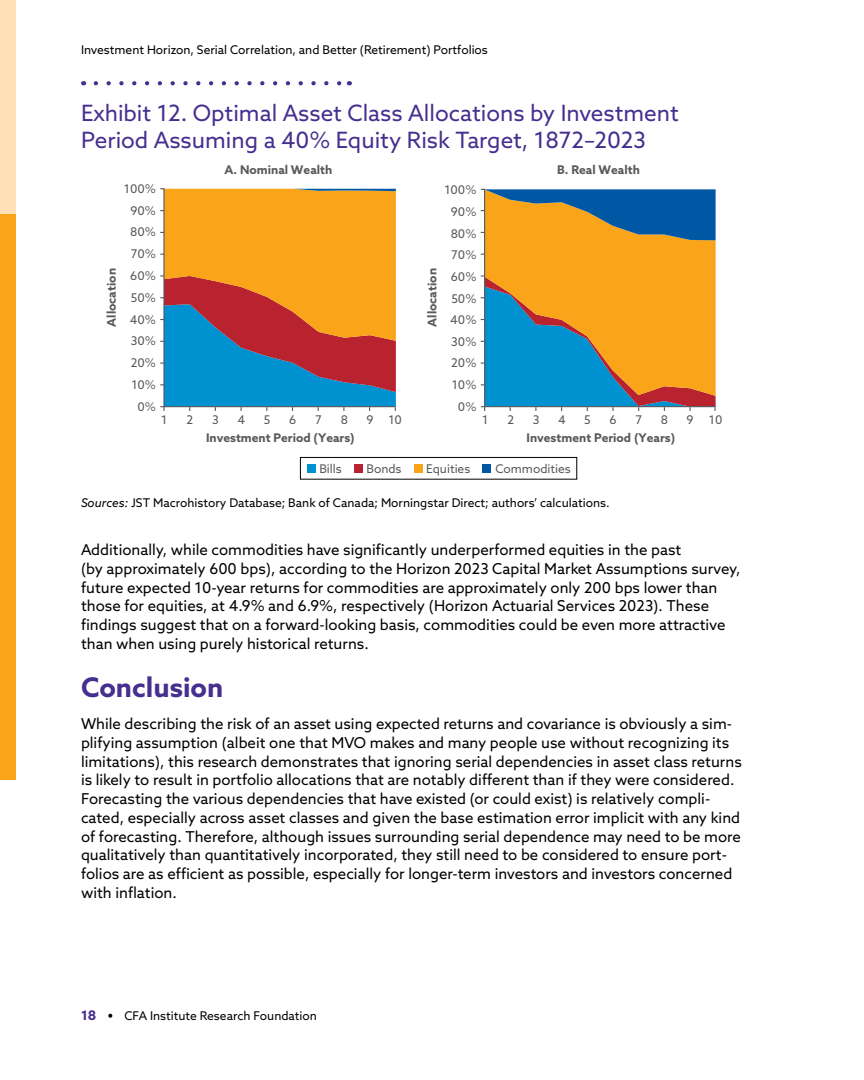
<style>
.page{position:relative;width:864px;height:1080px;background:#fff}
.page>*{position:absolute;margin:0;border:0;box-sizing:border-box;transform-origin:0 0}
.t1{font:700 27px "Azo Sans";color:#452f8f}
.Figure_Title{font:22.5px/27px "Azo Sans";color:#452f8f}
.Para{font:15px/18.8px "Azo Sans";color:#000}
.t2{font:700 13.2px "Azo Sans";color:#452f8f}
.Figure_Notes{font:12px "Azo Sans";color:#000}
.t3{font:12px "Azo Sans";color:#58595b}
.t4{font:700 12px "Azo Sans";color:#58595b}
.s1{font-style:italic}
</style>
<div class="page">
<div style="left:0;top:214px;width:16px;height:566px;background:#faa41a"></div>
<div style="left:0;top:0;width:16px;height:214px;background:#ffe0b7"></div>
<svg style="left:108px;top:1014px;width:4px;height:4px"></svg>
<svg style="left:96px;top:81px;width:246px;height:4px"></svg>
<svg style="left:160px;top:188px;width:236px;height:223px;background:#b18750"></svg>
<svg style="left:480px;top:188px;width:236px;height:223px;background:#a1945d"></svg>
<div style="left:307px;top:464px;width:9px;height:9px;background:#0091d1"></div>
<div style="left:354px;top:464px;width:9px;height:9px;background:#b8232f"></div>
<div style="left:414px;top:464px;width:9px;height:9px;background:#faa41a"></div>
<div style="left:482px;top:464px;width:9px;height:9px;background:#0058a4"></div>
<div style="left:300px;top:457px;width:277px;height:23px;border:1px solid #000"></div>
<p class="Figure_Notes" style="left:81px;top:42px;width:408px">Investment Horizon, Serial Correlation, and Better (Retirement) Portfolios</p>
<p class="Figure_Title" style="left:81px;top:99px;width:600px">Exhibit 12. Optimal Asset Class Allocations by Investment<br>Period Assuming a 40% Equity Risk Target, 1872–2023</p>
<p class="t4" style="left:104px;top:327px;width:60px;rotate:-90deg">Allocation</p>
<p class="t3" style="left:124px;top:181px;width:34px">100%</p>
<p class="t3" style="left:130px;top:202px;width:27px">90%</p>
<p class="t3" style="left:130px;top:224px;width:27px">80%</p>
<p class="t3" style="left:131px;top:246px;width:27px">70%</p>
<p class="t3" style="left:130px;top:268px;width:27px">60%</p>
<p class="t3" style="left:131px;top:290px;width:27px">50%</p>
<p class="t3" style="left:130px;top:311px;width:28px">40%</p>
<p class="t3" style="left:131px;top:333px;width:27px">30%</p>
<p class="t3" style="left:131px;top:355px;width:27px">20%</p>
<p class="t3" style="left:131px;top:377px;width:26px">10%</p>
<p class="t3" style="left:137px;top:399px;width:20px">0%</p>
<p class="t4" style="left:225px;top:162px;width:109px">A. Nominal Wealth</p>
<p class="t3" style="left:161px;top:412px;width:8px">1</p>
<p class="t3" style="left:187px;top:412px;width:8px">2</p>
<p class="t3" style="left:212px;top:412px;width:8px">3</p>
<p class="t3" style="left:238px;top:412px;width:9px">4</p>
<p class="t3" style="left:264px;top:412px;width:8px">5</p>
<p class="t3" style="left:289px;top:412px;width:9px">6</p>
<p class="t3" style="left:315px;top:412px;width:8px">7</p>
<p class="t3" style="left:341px;top:412px;width:9px">8</p>
<p class="t3" style="left:367px;top:412px;width:9px">9</p>
<p class="t4" style="left:206px;top:430px;width:150px">Investment Period (Years)</p>
<p class="t3" style="left:389px;top:412px;width:15px">10</p>
<p class="t4" style="left:424px;top:327px;width:60px;rotate:-90deg">Allocation</p>
<p class="t3" style="left:444px;top:182px;width:34px">100%</p>
<p class="t3" style="left:451px;top:204px;width:27px">90%</p>
<p class="t3" style="left:451px;top:225px;width:27px">80%</p>
<p class="t3" style="left:451px;top:247px;width:27px">70%</p>
<p class="t3" style="left:451px;top:269px;width:27px">60%</p>
<p class="t3" style="left:451px;top:290px;width:27px">50%</p>
<p class="t3" style="left:450px;top:312px;width:28px">40%</p>
<p class="t3" style="left:451px;top:334px;width:27px">30%</p>
<p class="t3" style="left:451px;top:355px;width:27px">20%</p>
<p class="t3" style="left:452px;top:377px;width:26px">10%</p>
<p class="t3" style="left:458px;top:399px;width:20px">0%</p>
<p class="t4" style="left:557px;top:162px;width:84px">B. Real Wealth</p>
<p class="t3" style="left:482px;top:412px;width:8px">1</p>
<p class="t3" style="left:507px;top:412px;width:8px">2</p>
<p class="t3" style="left:533px;top:412px;width:8px">3</p>
<p class="t3" style="left:558px;top:412px;width:9px">4</p>
<p class="t3" style="left:584px;top:412px;width:8px">5</p>
<p class="t3" style="left:610px;top:412px;width:9px">6</p>
<p class="t3" style="left:635px;top:412px;width:8px">7</p>
<p class="t3" style="left:661px;top:412px;width:9px">8</p>
<p class="t3" style="left:687px;top:412px;width:9px">9</p>
<p class="t3" style="left:709px;top:412px;width:15px">10</p>
<p class="t4" style="left:527px;top:430px;width:150px">Investment Period (Years)</p>
<p class="t3" style="left:319px;top:461px;width:24px">Bills</p>
<p class="t3" style="left:366px;top:461px;width:37px">Bonds</p>
<p class="t3" style="left:426px;top:461px;width:46px">Equities</p>
<p class="t3" style="left:495px;top:461px;width:77px">Commodities</p>
<p class="Figure_Notes" style="left:81px;top:495px;width:530px"><span class="s1">Sources:</span> JST Macrohistory Database; Bank of Canada; Morningstar Direct; authors’ calculations.</p>
<p class="Para" style="left:81px;top:540px;width:661px">Additionally, while commodities have significantly underperformed equities in the past<br>(by approximately 600 bps), according to the Horizon 2023 Capital Market Assumptions survey, future expected 10-year returns for commodities are approximately only 200 bps lower than those for equities, at 4.9% and 6.9%, respectively (Horizon Actuarial Services 2023). These findings suggest that on a forward-looking basis, commodities could be even more attractive than when using purely historical returns.</p>
<h1 class="t1" style="left:81px;top:669px;width:144px">Conclusion</h1>
<p class="Para" style="left:81px;top:714px;width:662px">While describing the risk of an asset using expected returns and covariance is obviously a sim&shy;plifying assumption (albeit one that MVO makes and many people use without recognizing its limitations), this research demonstrates that ignoring serial dependencies in asset class returns is likely to result in portfolio allocations that are notably different than if they were considered.<br>Forecasting the various dependencies that have existed (or could exist) is relatively compli&shy;cated, especially across asset classes and given the base estimation error implicit with any kind of forecasting. Therefore, although issues surrounding serial dependence may need to be more qualitatively than quantitatively incorporated, they still need to be considered to ensure port&shy;folios are as efficient as possible, especially for longer-term investors and investors concerned with inflation.</p>
<p class="t2" style="left:81px;top:1007px;width:17px">18</p>
<p class="Figure_Notes" style="left:124px;top:1008px;width:194px">CFA Institute Research Foundation</p>
</div>
